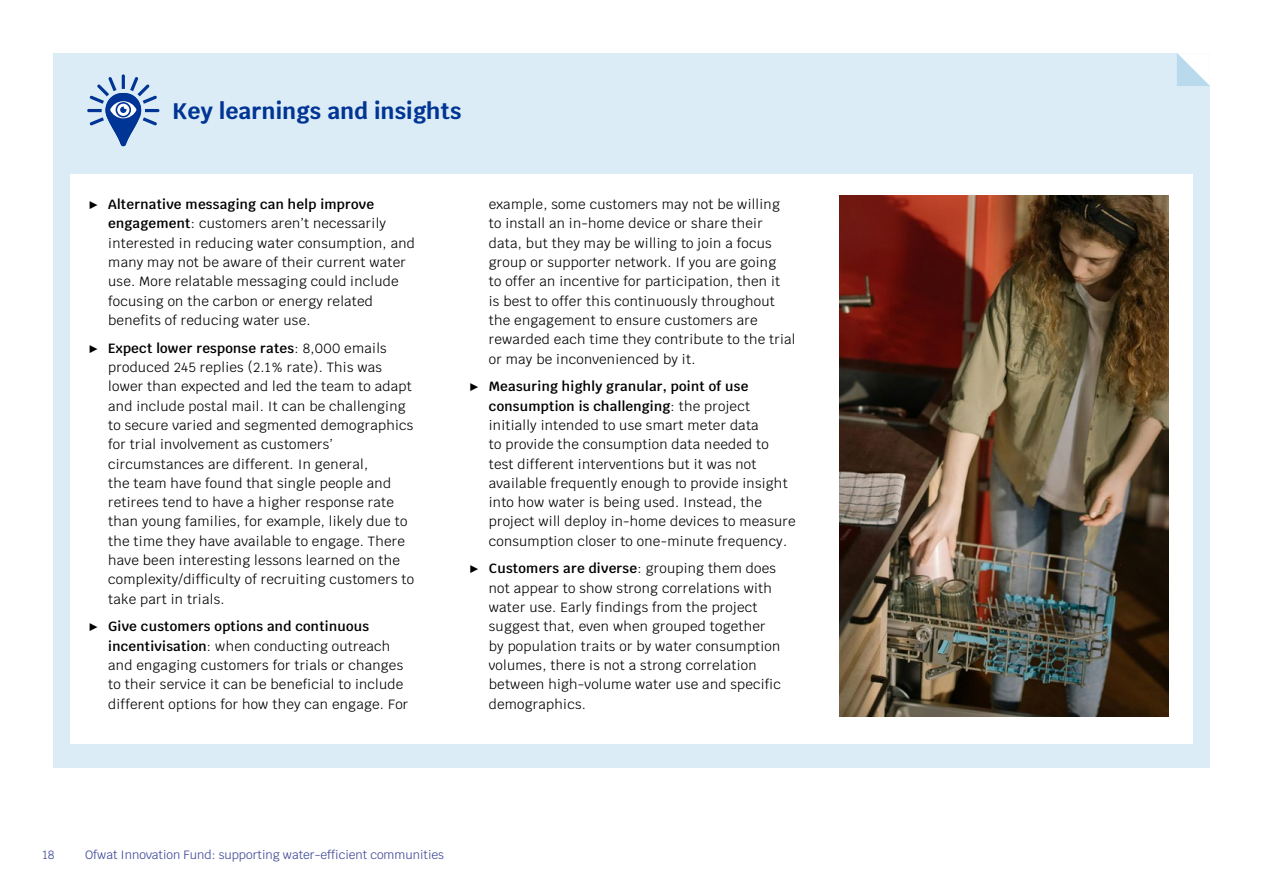
<style>
.page{position:relative;width:1263px;height:893px;background:#fff}
.page>*{position:absolute;margin:0;border:0;box-sizing:border-box;transform-origin:0 0}
.Header_1{font:700 22.5px "Krub";letter-spacing:.01em;color:#003595}
.t1{font:13.35px/19.4px "Krub";letter-spacing:.02em;color:#000}
.t2{font:12px "Krub";color:#3e4898}
.s1{font-weight:600}
</style>
<div class="page">
<div style="left:53px;top:53px;width:1157px;height:714px;background:#dcecf6"></div>
<div style="left:70px;top:174px;width:1123px;height:570px;background:#fff"></div>
<img style="left:840px;top:196px;width:328px;height:521px">
<svg style="left:87px;top:74px;width:72px;height:72px"></svg>
<svg style="left:1177px;top:53px;width:33px;height:33px"></svg>
<h1 class="Header_1" style="left:172px;top:98px;width:291px">Key learnings and insights</h1>
<p class="t1" style="left:108px;top:195px;width:308px;text-indent:-21px">▶ <span class="s1">Alternative messaging can help improve engagement</span>: customers aren’t necessarily interested in reducing water consumption, and many may not be aware of their current water use. More relatable messaging could include focusing on the carbon or energy related benefits of reducing water use.</p>
<p class="t1" style="left:108px;top:338px;width:307px;text-indent:-21px">▶ <span class="s1">Expect lower response rates</span>: 8,000 emails produced 245 replies (2.1% rate). This was lower than expected and led the team to adapt and include postal mail. It can be challenging to secure varied and segmented demographics for trial involvement as customers’ circumstances are different. In general,<br>the team have found that single people and retirees tend to have a higher response rate than young families, for example, likely due to the time they have available to engage. There have been interesting lessons learned on the complexity/difficulty of recruiting customers to take part in trials.</p>
<p class="t1" style="left:108px;top:617px;width:302px;text-indent:-21px">▶ <span class="s1">Give customers options and continuous incentivisation</span>: when conducting outreach and engaging customers for trials or changes to their service it can be beneficial to include different options for how they can engage. For</p>
<p class="t1" style="left:489px;top:195px;width:308px">example, some customers may not be willing to install an in-home device or share their data, but they may be willing to join a focus group or supporter network. If you are going<br>to offer an incentive for participation, then it<br>is best to offer this continuously throughout the engagement to ensure customers are rewarded each time they contribute to the trial or may be inconvenienced by it.</p>
<p class="t1" style="left:489px;top:377px;width:308px;text-indent:-21px">▶ <span class="s1">Measuring highly granular, point of use consumption is challenging</span>: the project initially intended to use smart meter data<br>to provide the consumption data needed to test different interventions but it was not available frequently enough to provide insight into how water is being used. Instead, the project will deploy in-home devices to measure consumption closer to one-minute frequency.</p>
<p class="t1" style="left:489px;top:559px;width:294px;text-indent:-21px">▶ <span class="s1">Customers are diverse</span>: grouping them does not appear to show strong correlations with water use. Early findings from the project suggest that, even when grouped together by population traits or by water consumption volumes, there is not a strong correlation between high-volume water use and specific demographics.</p>
<p class="t2" style="left:43px;top:844px;width:14px">18</p>
<p class="t2" style="left:85px;top:844px;width:361px">Ofwat Innovation Fund: supporting water-efficient communities</p>
</div>
